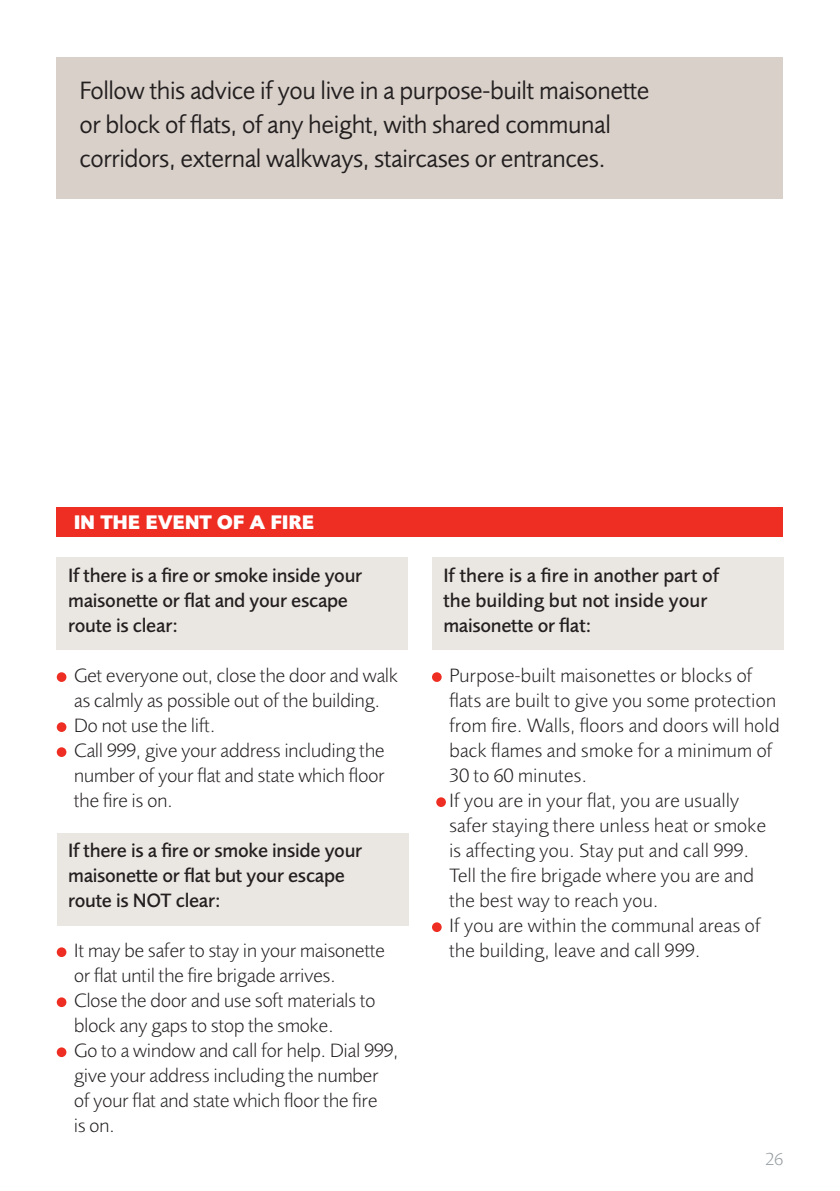
<style>
.page{position:relative;width:840px;height:1191px;background:#fff}
.page>*{position:absolute;margin:0;border:0;box-sizing:border-box;transform-origin:0 0}
.t1{font:26px/34px "Foundry Sans";letter-spacing:-.015em;color:#231f20}
.t2{font:300 20px/25px "Foundry Sans";letter-spacing:-.015em;color:#231f20}
.t3{font:500 20px/25px "Foundry Sans";letter-spacing:-.015em;color:#231f20}
.t4{font:800 20px "Foundry Sans";letter-spacing:-.015em;color:#fff}
.t5{font:300 18px "Foundry Sans";color:#959ca1}
</style>
<div class="page">
<div style="left:432px;top:557px;width:350px;height:93px;background:#eae6e1"></div>
<div style="left:57px;top:833px;width:351px;height:92px;background:#eae6e1"></div>
<div style="left:57px;top:557px;width:351px;height:93px;background:#eae6e1"></div>
<div style="left:57px;top:57px;width:725px;height:141px;background:#d8d0c9"></div>
<div style="left:57px;top:507px;width:725px;height:29px;background:#ee2e22"></div>
<div style="left:57px;top:672px;width:9px;height:10px;background:#ee2e22;border-radius:50%"></div>
<div style="left:57px;top:722px;width:9px;height:10px;background:#ee2e22;border-radius:50%"></div>
<div style="left:57px;top:747px;width:9px;height:10px;background:#ee2e22;border-radius:50%"></div>
<div style="left:57px;top:947px;width:9px;height:10px;background:#ee2e22;border-radius:50%"></div>
<div style="left:57px;top:997px;width:9px;height:10px;background:#ee2e22;border-radius:50%"></div>
<div style="left:57px;top:1047px;width:9px;height:10px;background:#ee2e22;border-radius:50%"></div>
<div style="left:432px;top:672px;width:9px;height:10px;background:#ee2e22;border-radius:50%"></div>
<div style="left:436px;top:797px;width:9px;height:10px;background:#ee2e22;border-radius:50%"></div>
<div style="left:432px;top:922px;width:9px;height:10px;background:#ee2e22;border-radius:50%"></div>
<h1 class="t1" style="left:79px;top:73px;width:571px">Follow this advice if you live in a purpose-built maisonette or block of flats, of any height, with shared communal corridors, external walkways, staircases or entrances.</h1>
<p class="t4" style="left:74px;top:510px;width:242px">IN THE EVENT OF A FIRE</p>
<p class="t3" style="left:68px;top:562px;width:295px">If there is a fire or smoke inside your maisonette or flat and your escape route is clear:</p>
<p class="t2" style="left:74px;top:663px;width:326px">Get everyone out, close the door and walk as calmly as possible out of the building.<br>Do not use the lift.<br>Call 999, give your address including the number of your flat and state which floor the fire is on.</p>
<p class="t3" style="left:68px;top:837px;width:295px">If there is a fire or smoke inside your maisonette or flat but your escape route is NOT clear:</p>
<p class="t2" style="left:74px;top:938px;width:326px">It may be safer to stay in your maisonette or flat until the fire brigade arrives.<br>Close the door and use soft materials to block any gaps to stop the smoke.<br>Go to a window and call for help. Dial 999, give your address including the number of your flat and state which floor the fire<br>is on.</p>
<p class="t3" style="left:443px;top:562px;width:277px">If there is a fire in another part of the building but not inside your maisonette or flat:</p>
<p class="t2" style="left:449px;top:663px;width:332px">Purpose-built maisonettes or blocks of flats are built to give you some protection from fire. Walls, floors and doors will hold back flames and smoke for a minimum of 30 to 60 minutes.<br>If you are in your flat, you are usually safer staying there unless heat or smoke is affecting you. Stay put and call 999.<br>Tell the fire brigade where you are and the best way to reach you.<br>If you are within the communal areas of the building, leave and call 999.</p>
<p class="t5" style="left:764px;top:1148px;width:20px">26</p>
</div>
